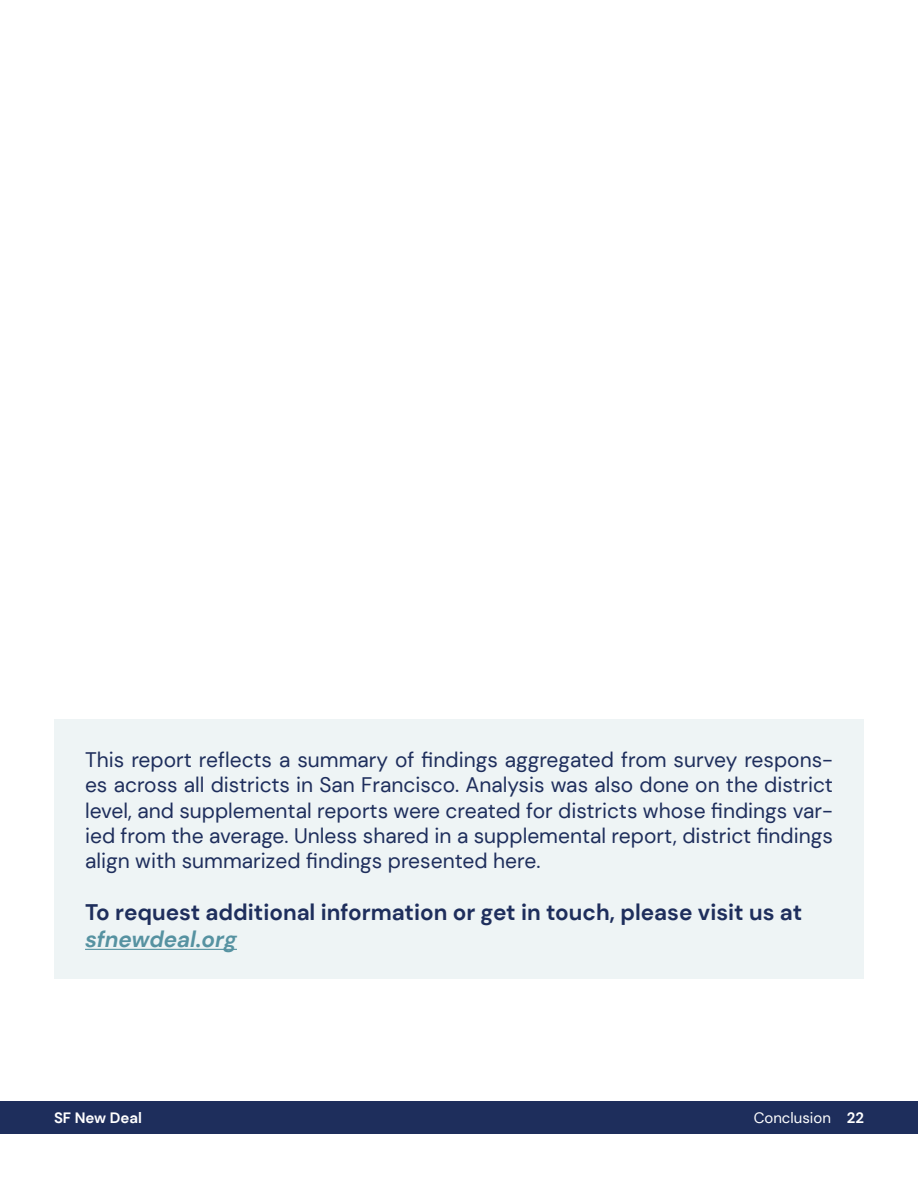
<style>
.page{position:relative;width:918px;height:1188px;background:#fff}
.page>*{position:absolute;margin:0;border:0;box-sizing:border-box;transform-origin:0 0}
.t1{font:700 22.5px "DM Sans";color:#1e2e5c}
.t2{font:italic 700 22.5px "DM Sans";color:#5692a1}
.t3{font:21px/25.2px "DM Sans";color:#1e2e5c;text-align:justify}
.t4{font:15px "DM Sans";color:#fff}
.t5{font:700 15px "DM Sans";color:#fff}
.s1{font-weight:700}
</style>
<div class="page">
<div style="left:54px;top:719px;width:810px;height:259px;background:#eef4f5"></div>
<div style="left:0;top:1102px;width:918px;height:32px;background:#1e2e5c"></div>
<hr style="left:85px;top:949px;width:152px;height:1px;background:#5692a1">
<p class="t3" style="left:85px;top:747px;width:749px">This report reflects a summary of findings aggregated from survey respons&shy;es across all districts in San Francisco. Analysis was also done on the district level, and supplemental reports were created for districts whose findings var&shy;ied from the average. Unless shared in a supplemental report, district findings align with summarized findings presented here.</p>
<p class="t1" style="left:85px;top:898px;width:719px">To request additional information or get in touch, please visit us at</p>
<p class="t2" style="left:85px;top:925px;width:153px">sfnewdeal.org</p>
<p class="t5" style="left:54px;top:1109px;width:90px">SF New Deal</p>
<p class="t4" style="left:754px;top:1109px;width:112px">Conclusion <span class="s1">22</span></p>
</div>
